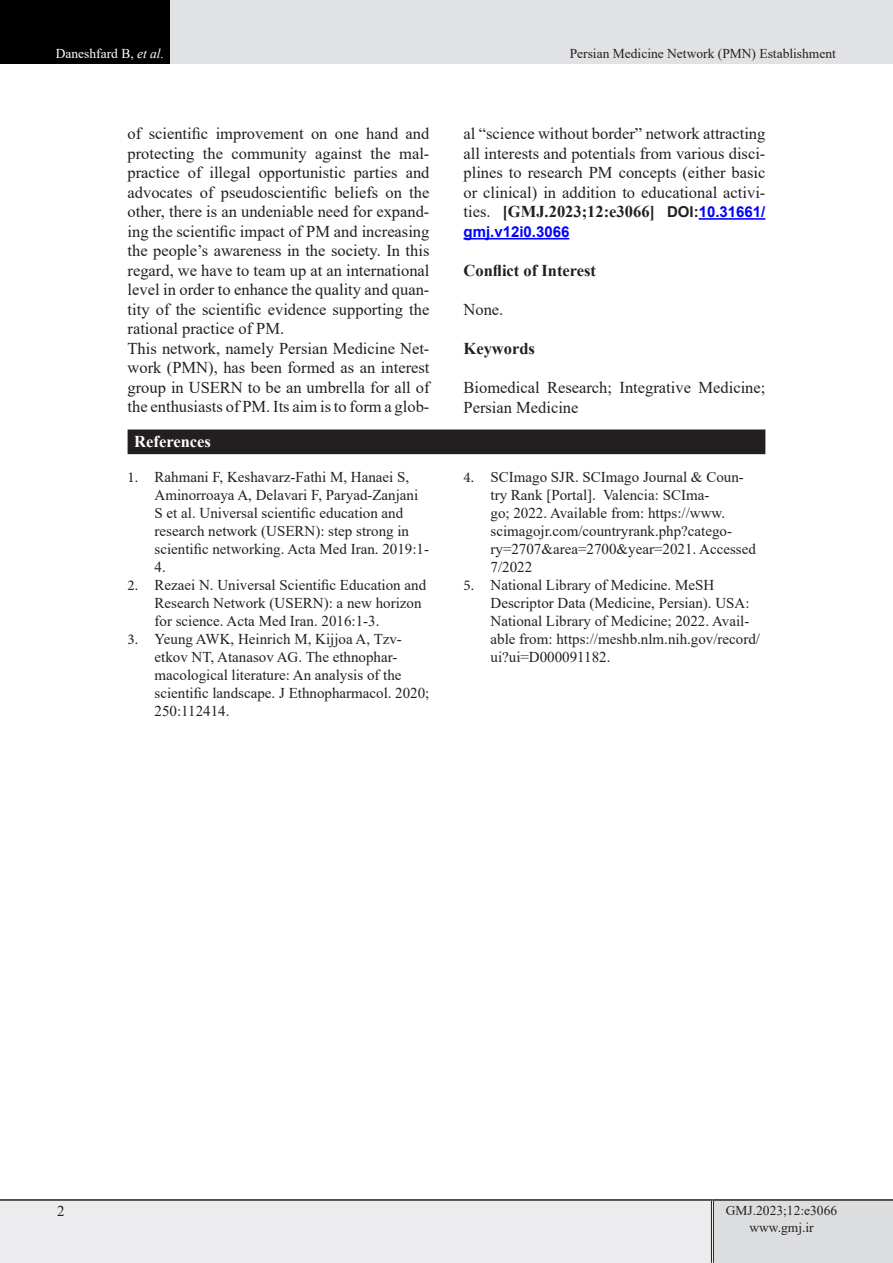
<style>
.page{position:relative;width:893px;height:1263px;background:#fff}
.page>*{position:absolute;margin:0;border:0;box-sizing:border-box;transform-origin:0 0}
.List_Paragraph{font:16.5px/19.5px "Times New Roman";color:#231f20;text-align:justify}
.List_Paragraph-2{font:700 16.5px "Times New Roman";color:#231f20}
.t1{font:700 16.5px "Times New Roman";color:#fff}
.t2{font:15px/18px "Times New Roman";color:#231f20}
.List_Paragraph-3{font:700 15px "Arial";color:#00f}
.lllllllllllllll{font:13.5px "Times New Roman";color:#231f20}
.t3{font:13.5px "Times New Roman";color:#fff}
.s1{font-style:italic}
.s2{font-family:"Minion Pro"}
.s3{font-weight:700}
.s4{font-family:"Arial";font-weight:700;font-size:15px}
.s5{font-family:"Arial";font-weight:700;font-size:15px;color:#00f}
</style>
<div class="page">
<div style="left:0;top:0;width:170px;height:64px;background:#000"></div>
<div style="left:170px;top:0;width:723px;height:64px;background:#e1e2e4"></div>
<div style="left:0;top:1200px;width:712px;height:63px;background:#ececee"></div>
<div style="left:712px;top:1200px;width:181px;height:63px;background:#dcdddf"></div>
<hr style="left:711px;top:1201px;width:3px;height:62px;background:#fff">
<hr style="left:711px;top:1201px;width:1px;height:62px;background:#231f20">
<hr style="left:713px;top:1201px;width:1px;height:62px;background:#231f20">
<hr style="left:0;top:1199px;width:712px;height:2px;background:#231f20">
<hr style="left:712px;top:1199px;width:181px;height:2px;background:#231f20">
<hr style="left:699px;top:218px;width:66px;height:2px;background:#00f">
<hr style="left:463px;top:238px;width:106px;height:1px;background:#00f">
<div style="left:128px;top:430px;width:637px;height:23px;background:#231f20"></div>
<hr style="left:128px;top:429px;width:637px;height:2px;background:#231f20">
<hr style="left:128px;top:453px;width:637px;height:1px;background:#231f20">
<p class="t3" style="left:56px;top:44px;width:110px">Daneshfard B, <span class="s1">et al.</span></p>
<p class="lllllllllllllll" style="left:570px;top:44px;width:268px">Persian Medicine Network (PMN) Establishment</p>
<p class="List_Paragraph" style="left:128px;top:123px;width:303px">of scientific improvement on one hand and protecting the community against the mal&shy;practice of illegal opportunistic parties and advocates of pseudoscientific beliefs on the other, there is an undeniable need for expand&shy;ing the scientific impact of PM and increasing the people’s awareness in the society. In this regard, we have to team up at an international level in order to enhance the quality and quan&shy;tity of the scientific evidence supporting the rational practice of PM.</p>
<p class="List_Paragraph" style="left:128px;top:338px;width:303px">This network, namely Persian Medicine Net&shy;work (PMN), has been formed as an interest group in USERN to be an umbrella for all of the enthusiasts of PM. Its aim is to form a glob-</p>
<p class="t1" style="left:134px;top:430px;width:78px">References</p>
<p class="t2" style="left:155px;top:468px;width:276px;text-indent:-27px"><span class="s2">1.</span> Rahmani F, Keshavarz-Fathi M, Hanaei S, Aminorroaya A, Delavari F, Paryad-Zanjani S et al. Universal scientific education and research network (USERN): step strong in scientific networking. Acta Med Iran. 2019:1- 4.</p>
<p class="t2" style="left:155px;top:576px;width:273px;text-indent:-27px"><span class="s2">2.</span> Rezaei N. Universal Scientific Education and<br>Research Network (USERN): a new horizon for science. Acta Med Iran. 2016:1-3.</p>
<p class="t2" style="left:155px;top:630px;width:276px;text-indent:-27px"><span class="s2">3.</span> Yeung AWK, Heinrich M, Kijjoa A, Tzv&shy;etkov NT, Atanasov AG. The ethnophar&shy;macological literature: An analysis of the scientific landscape. J Ethnopharmacol. 2020; 250:112414.</p>
<p class="List_Paragraph" style="left:463px;top:123px;width:303px">al “science without border” network attracting all interests and potentials from various disci&shy;plines to research PM concepts (either basic or clinical) in addition to educational activi&shy;ties. <span class="s3">[GMJ.2023;12:e3066]</span> <span class="s4">DOI:</span><span class="s5">10.31661/</span></p>
<p class="List_Paragraph-3" style="left:463px;top:221px;width:107px">gmj.v12i0.3066</p>
<p class="List_Paragraph-2" style="left:463px;top:259px;width:134px">Conflict of Interest</p>
<p class="List_Paragraph" style="left:463px;top:299px;width:41px">None.</p>
<p class="List_Paragraph-2" style="left:463px;top:337px;width:73px">Keywords</p>
<p class="List_Paragraph" style="left:463px;top:377px;width:303px">Biomedical Research; Integrative Medicine;<br>Persian Medicine</p>
<p class="t2" style="left:490px;top:468px;width:267px;text-indent:-27px"><span class="s2">4.</span> SCImago SJR. SCImago Journal &amp; Coun&shy;try Rank [Portal]. Valencia: SCIma-<br>go; 2022. Available from: https://www. scimagojr.com/countryrank.php?catego&shy;ry=2707&amp;area=2700&amp;year=2021. Accessed 7/2022</p>
<p class="t2" style="left:490px;top:576px;width:271px;text-indent:-27px"><span class="s2">5.</span> National Library of Medicine. MeSH Descriptor Data (Medicine, Persian). USA:<br>National Library of Medicine; 2022. Avail&shy;able from: https://meshb.nlm.nih.gov/record/ ui?ui=D000091182.</p>
<p class="t2" style="left:57px;top:1202px;width:9px">2</p>
<p class="lllllllllllllll" style="left:726px;top:1201px;width:113px">GMJ.2023;12:e3066</p>
<p class="lllllllllllllll" style="left:749px;top:1217px;width:66px">www.gmj.ir</p>
</div>
